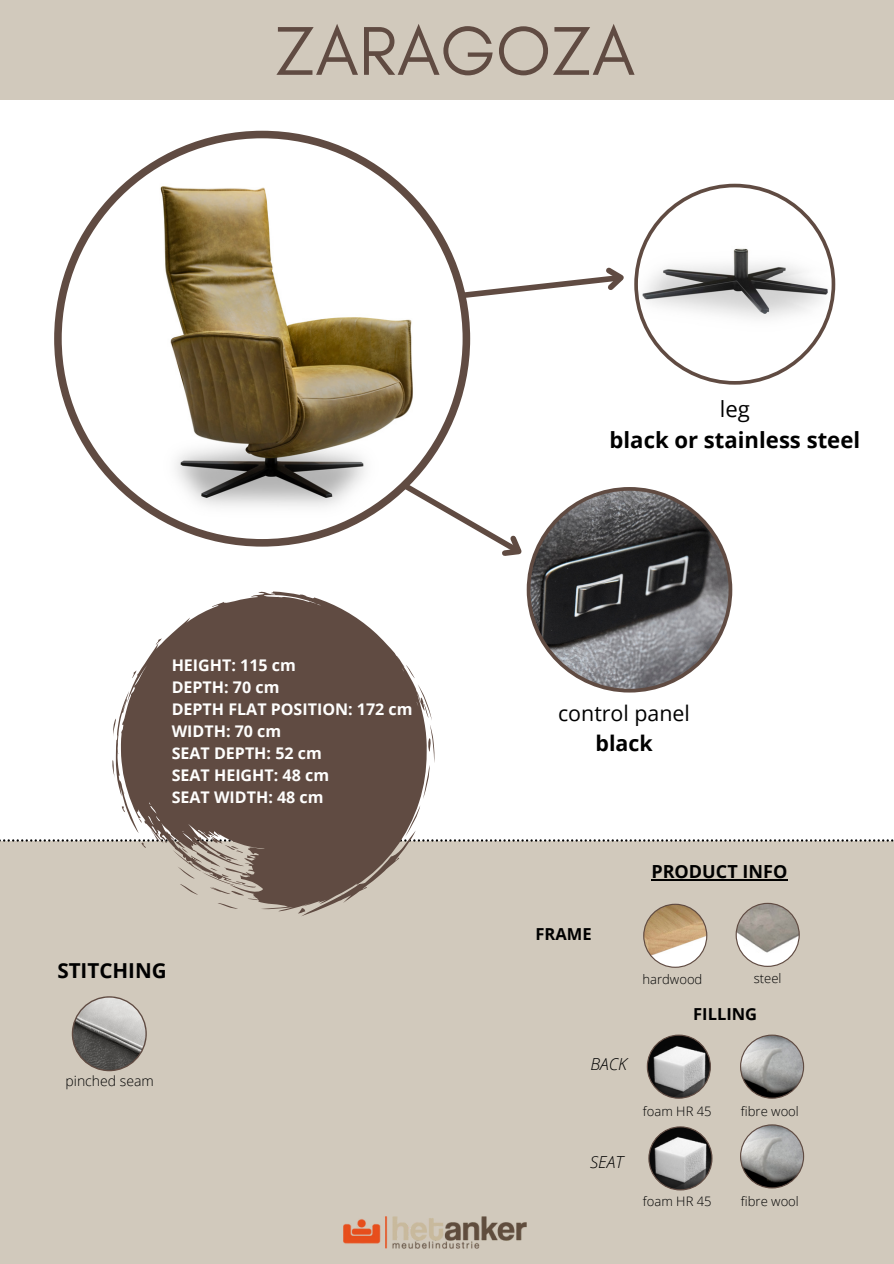
<style>
.page{position:relative;width:894px;height:1264px;background:#fff}
.page>*{position:absolute;margin:0;border:0;box-sizing:border-box;transform-origin:0 0}
.t1{font:70.2px "Glacial Indifference";color:#604b42}
.t2{font:700 22.05px "Open Sans";color:#000}
.t3{font:22.05px "Open Sans";color:#000}
.t4{font:21.3px "Open Sans";color:#000}
.t5{font:700 21.3px "Open Sans";color:#000}
.t6{font:700 20.55px "Open Sans";color:#000}
.t7{font:700 18px "Open Sans";color:#000}
.t8{font:700 16.5px "Open Sans";color:#000}
.t9{font:italic 300 16.5px "Open Sans";color:#000}
.t10{font:700 16.05px "Open Sans";color:#fefefd}
.t11{font:300 13.95px "Open Sans";color:#000}
.t12{font:300 13.05px "Open Sans";color:#000}
</style>
<div class="page">
<div style="left:0;top:841px;width:893px;height:422px;background:#d1c9bc"></div>
<svg style="left:0;top:839px;width:893px;height:2px"></svg>
<svg style="left:112px;top:591px;width:322px;height:325px;fill:#604b42"></svg>
<div style="left:0;top:0;width:893px;height:100px;background:#d1c9bc"></div>
<img style="left:343px;top:1216px;width:183px;height:32px">
<svg style="left:54px;top:131px;width:412px;height:415px"></svg>
<svg style="left:397px;top:478px;width:335px;height:214px"></svg>
<svg style="left:740px;top:1034px;width:63px;height:64px"></svg>
<svg style="left:646px;top:1034px;width:64px;height:64px"></svg>
<svg style="left:643px;top:903px;width:64px;height:64px"></svg>
<svg style="left:648px;top:1126px;width:64px;height:64px"></svg>
<svg style="left:740px;top:1124px;width:63px;height:64px"></svg>
<hr style="left:651px;top:879px;width:136px;height:1px;background:#000">
<svg style="left:735px;top:902px;width:64px;height:64px"></svg>
<svg style="left:456px;top:184px;width:379px;height:200px"></svg>
<svg style="left:72px;top:996px;width:75px;height:75px"></svg>
<p class="t1" style="left:274px;top:8px;width:362px">ZARAGOZA</p>
<p class="t10" style="left:172px;top:653px;width:126px">HEIGHT: 115 cm</p>
<p class="t10" style="left:172px;top:675px;width:109px">DEPTH: 70 cm</p>
<p class="t10" style="left:172px;top:697px;width:242px">DEPTH FLAT POSITION: 172 cm</p>
<p class="t10" style="left:172px;top:719px;width:111px">WIDTH: 70 cm</p>
<p class="t10" style="left:172px;top:741px;width:152px">SEAT DEPTH: 52 cm</p>
<p class="t10" style="left:172px;top:764px;width:159px">SEAT HEIGHT: 48 cm</p>
<p class="t10" style="left:172px;top:786px;width:153px">SEAT WIDTH: 48 cm</p>
<p class="t6" style="left:57px;top:956px;width:111px">STITCHING</p>
<p class="t11" style="left:65px;top:1071px;width:90px">pinched seam</p>
<p class="t3" style="left:719px;top:394px;width:32px">leg</p>
<p class="t2" style="left:609px;top:424px;width:252px">black or stainless steel</p>
<p class="t4" style="left:558px;top:698px;width:133px">control panel</p>
<p class="t5" style="left:595px;top:728px;width:59px">black</p>
<p class="t7" style="left:651px;top:859px;width:137px">PRODUCT INFO</p>
<p class="t8" style="left:535px;top:922px;width:58px">FRAME</p>
<p class="t12" style="left:642px;top:970px;width:61px">hardwood</p>
<p class="t12" style="left:753px;top:969px;width:29px">steel</p>
<p class="t8" style="left:693px;top:1002px;width:65px">FILLING</p>
<p class="t9" style="left:590px;top:1052px;width:38px">BACK</p>
<p class="t12" style="left:642px;top:1102px;width:70px">foam HR 45</p>
<p class="t12" style="left:740px;top:1102px;width:59px">fibre wool</p>
<p class="t9" style="left:590px;top:1150px;width:35px">SEAT</p>
<p class="t12" style="left:642px;top:1191px;width:70px">foam HR 45</p>
<p class="t12" style="left:740px;top:1191px;width:59px">fibre wool</p>
</div>
